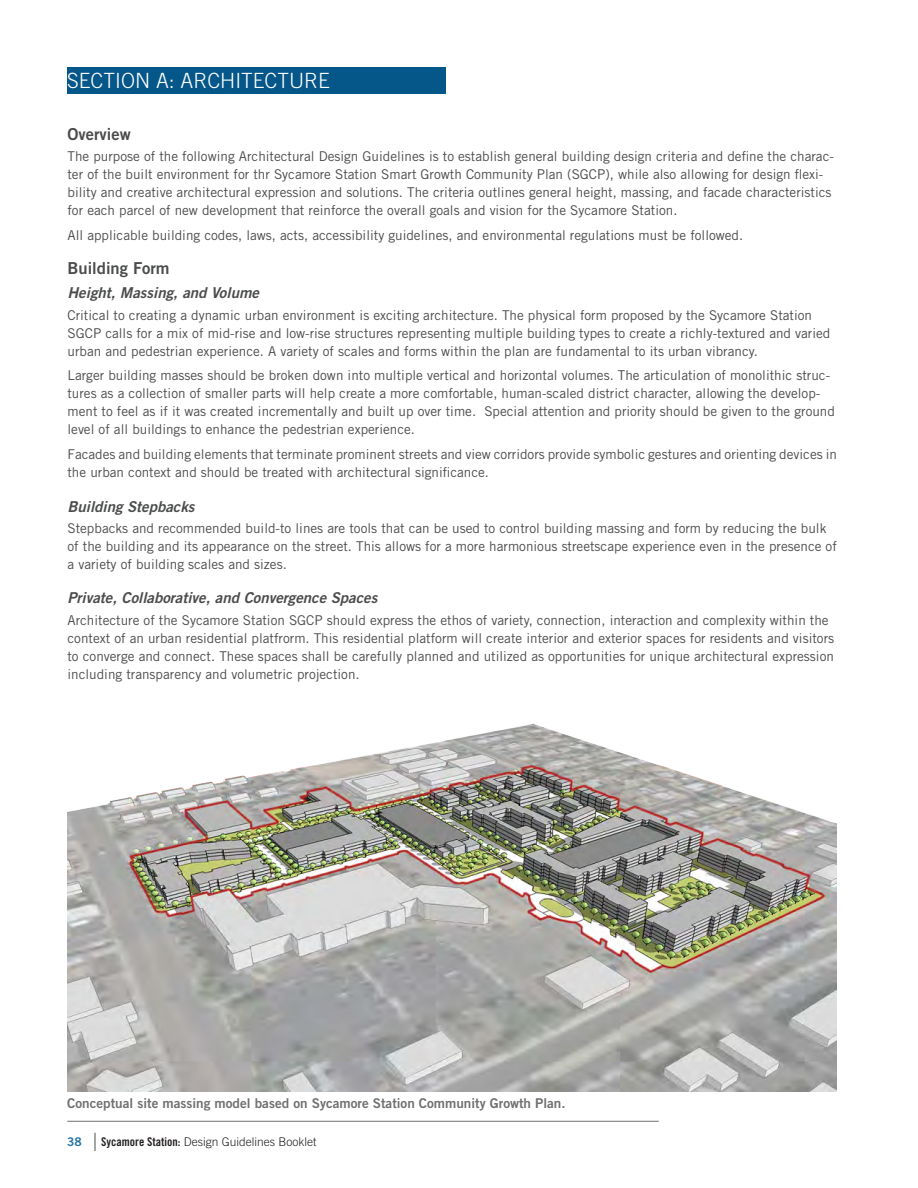
<style>
.page{position:relative;width:918px;height:1188px;background:#fff}
.page>*{position:absolute;margin:0;border:0;box-sizing:border-box;transform-origin:0 0}
.t1{font:300 21px "Trade Gothic LT Std";color:#fff}
.Subhead{font:16.5px "Trade Gothic LT Std Bd 2";color:#4b4c4d}
.Tertiary_Head{font:15px "Trade Gothic LT Std Bd 2 Obl";color:#4b4c4d}
.Subhead-2{font:15px "Trade Gothic LT Std Bd 2 Obl";color:#4b4c4d}
.Body_Copy{font:13.5px/18px "Trade Gothic LT Std";color:#4b4c4d}
.Body_Copy_-_Last_PP{font:13.5px/18px "Trade Gothic LT Std";color:#4b4c4d}
.t2{font:13.5px "Trade Gothic LT Std Bd 2";color:#4b4c4d}
.t3{font:300 12px "Trade Gothic LT Std";color:#231f20}
.t4{font:12px "Trade Gothic LT Std Bd 2";color:#2373a3}
.s1{font-family:"Trade Gothic LT Std Bd Cn 20";font-weight:400}
</style>
<div class="page">
<div style="left:67px;top:68px;width:379px;height:26px;background:#055689"></div>
<svg style="left:95px;top:1133px;width:1px;height:18px"></svg>
<img style="left:68px;top:723px;width:769px;height:369px">
<hr style="left:67px;top:1121px;width:592px;height:1px;background:#4b4c4d">
<h1 class="t1" style="left:67px;top:68px;width:264px">SECTION A: ARCHITECTURE</h1>
<p class="Subhead" style="left:68px;top:124px;width:65px">Overview</p>
<p class="Body_Copy" style="left:68px;top:147px;width:768px">The purpose of the following Architectural Design Guidelines is to establish general building design criteria and define the charac&shy;ter of the built environment for thr Sycamore Station Smart Growth Community Plan (SGCP), while also allowing for design flexi&shy;bility and creative architectural expression and solutions. The criteria outlines general height, massing, and facade characteristics for each parcel of new development that reinforce the overall goals and vision for the Sycamore Station.</p>
<p class="Body_Copy_-_Last_PP" style="left:68px;top:226px;width:677px">All applicable building codes, laws, acts, accessibility guidelines, and environmental regulations must be followed.</p>
<p class="Subhead" style="left:68px;top:258px;width:104px">Building Form</p>
<p class="Subhead-2" style="left:68px;top:284px;width:193px">Height, Massing, and Volume</p>
<p class="Body_Copy" style="left:68px;top:306px;width:764px">Critical to creating a dynamic urban environment is exciting architecture. The physical form proposed by the Sycamore Station<br>SGCP calls for a mix of mid-rise and low-rise structures representing multiple building types to create a richly-textured and varied urban and pedestrian experience. A variety of scales and forms within the plan are fundamental to its urban vibrancy.</p>
<p class="Body_Copy" style="left:68px;top:366px;width:769px">Larger building masses should be broken down into multiple vertical and horizontal volumes. The articulation of monolithic struc&shy;tures as a collection of smaller parts will help create a more comfortable, human-scaled district character, allowing the develop&shy;ment to feel as if it was created incrementally and built up over time. Special attention and priority should be given to the ground level of all buildings to enhance the pedestrian experience.</p>
<p class="Body_Copy_-_Last_PP" style="left:68px;top:445px;width:771px">Facades and building elements that terminate prominent streets and view corridors provide symbolic gestures and orienting devices in the urban context and should be treated with architectural significance.</p>
<p class="Tertiary_Head" style="left:68px;top:497px;width:129px">Building Stepbacks</p>
<p class="Body_Copy_-_Last_PP" style="left:68px;top:519px;width:771px">Stepbacks and recommended build-to lines are tools that can be used to control building massing and form by reducing the bulk of the building and its appearance on the street. This allows for a more harmonious streetscape experience even in the presence of a variety of building scales and sizes.</p>
<p class="Tertiary_Head" style="left:68px;top:589px;width:311px">Private, Collaborative, and Convergence Spaces</p>
<p class="Body_Copy_-_Last_PP" style="left:68px;top:611px;width:768px">Architecture of the Sycamore Station SGCP should express the ethos of variety, connection, interaction and complexity within the context of an urban residential platfrorm. This residential platform will create interior and exterior spaces for residents and visitors to converge and connect. These spaces shall be carefully planned and utilized as opportunities for unique architectural expression including transparency and volumetric projection.</p>
<p class="t2" style="left:67px;top:1094px;width:500px">Conceptual site massing model based on Sycamore Station Community Growth Plan.</p>
<p class="t4" style="left:67px;top:1134px;width:16px">38</p>
<p class="t3" style="left:101px;top:1135px;width:217px"><span class="s1">Sycamore Station:</span> Design Guidelines Booklet</p>
</div>
